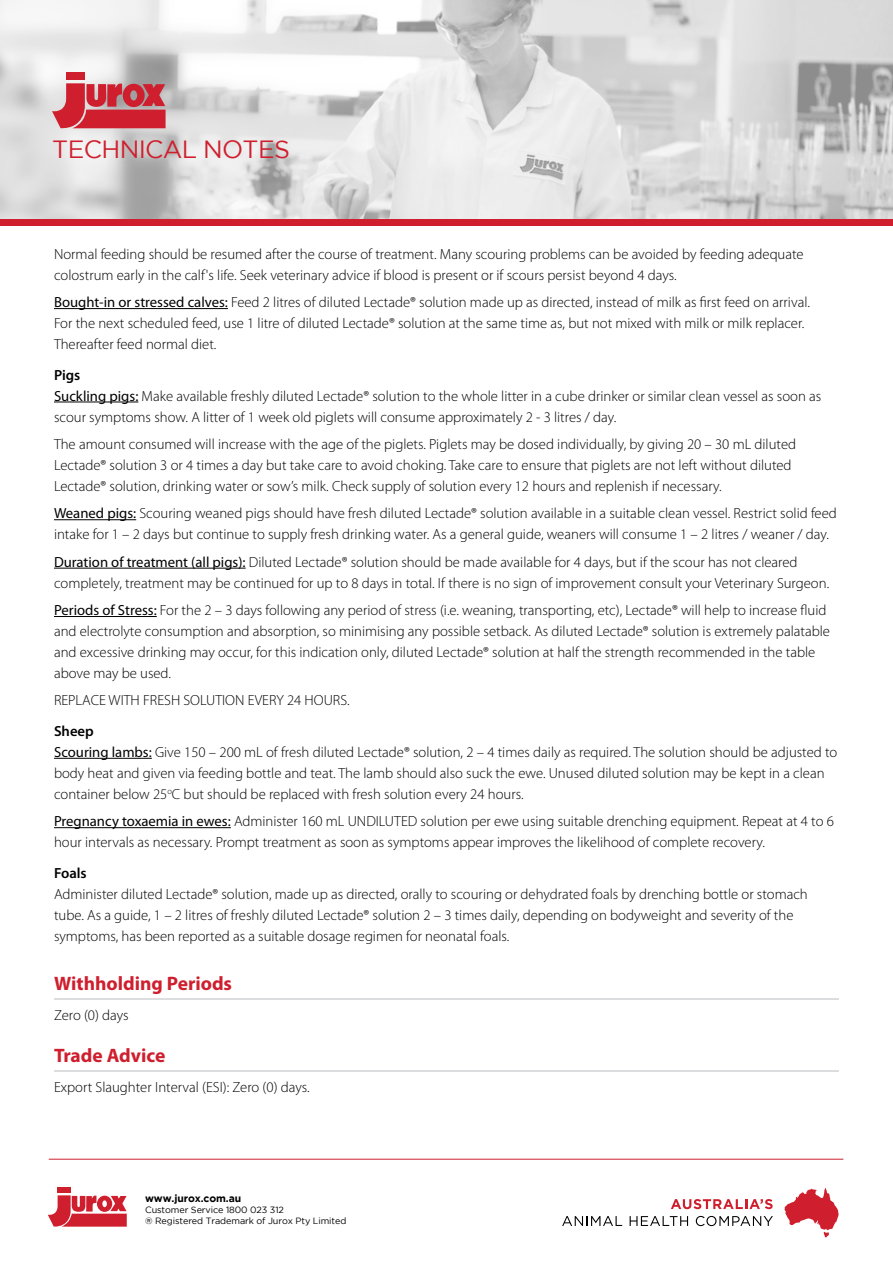
<style>
.page{position:relative;width:893px;height:1263px;background:#fff}
.page>*{position:absolute;margin:0;border:0;box-sizing:border-box;transform-origin:0 0}
.t1{font:24.9px "Gotham";letter-spacing:-.025em;color:#cf1f2e}
.t2{font:700 19.5px "Myriad Pro";color:#cf1f2e}
.Body{font:300 14.7px/21px "Myriad Pro";color:#000}
.Sub_Heading{font:600 14.7px "Myriad Pro";color:#000}
.t3{font:700 10.35px "Gotham";letter-spacing:-.01em;color:#000}
.t4{font:9px/10.8px "Gotham";letter-spacing:-.01em;color:#000}
.s1{font-weight:400}
</style>
<div class="page">
<svg style="left:671px;top:1199px;width:102px;height:10px"></svg>
<svg style="left:562px;top:1216px;width:60px;height:10px"></svg>
<svg style="left:630px;top:1216px;width:58px;height:10px"></svg>
<svg style="left:696px;top:1216px;width:77px;height:10px"></svg>
<svg style="left:784px;top:1188px;width:55px;height:49px"></svg>
<div style="left:58px;top:1188px;width:13px;height:5px;background:#cf1f2e"></div>
<svg style="left:48px;top:1195px;width:79px;height:32px"></svg>
<hr style="left:49px;top:1159px;width:794px;height:1px;background:#cf1f2e">
<img style="left:0;top:0;width:893px;height:219px">
<div style="left:66px;top:72px;width:19px;height:8px;background:#cf1f2e"></div>
<svg style="left:52px;top:83px;width:114px;height:46px;background:#ce4e59"></svg>
<div style="left:0;top:219px;width:893px;height:6px;background:#cf1f2e"></div>
<hr style="left:54px;top:308px;width:174px;height:1px;background:#000">
<hr style="left:54px;top:402px;width:84px;height:1px;background:#000">
<hr style="left:54px;top:519px;width:82px;height:1px;background:#000">
<hr style="left:54px;top:568px;width:192px;height:1px;background:#000">
<hr style="left:54px;top:616px;width:103px;height:1px;background:#000">
<hr style="left:54px;top:758px;width:98px;height:1px;background:#000">
<hr style="left:54px;top:827px;width:177px;height:1px;background:#000">
<hr style="left:54px;top:999px;width:785px;height:1px;background:#bbbdc0">
<hr style="left:54px;top:1071px;width:785px;height:1px;background:#bbbdc0">
<h1 class="t1" style="left:52px;top:136px;width:239px">TECHNICAL NOTES</h1>
<p class="Body" style="left:54px;top:244px;width:751px">Normal feeding should be resumed after the course of treatment. Many scouring problems can be avoided by feeding adequate colostrum early in the calf's life. Seek veterinary advice if blood is present or if scours persist beyond 4 days.</p>
<p class="Body" style="left:54px;top:292px;width:757px"><span class="s1">Bought-in or stressed calves:</span> Feed 2 litres of diluted Lectade® solution made up as directed, instead of milk as first feed on arrival.<br>For the next scheduled feed, use 1 litre of diluted Lectade® solution at the same time as, but not mixed with milk or milk replacer.<br>Thereafter feed normal diet.</p>
<p class="Sub_Heading" style="left:54px;top:366px;width:28px">Pigs</p>
<p class="Body" style="left:54px;top:385px;width:769px"><span class="s1">Suckling pigs:</span> Make available freshly diluted Lectade® solution to the whole litter in a cube drinker or similar clean vessel as soon as scour symptoms show. A litter of 1 week old piglets will consume approximately 2 - 3 litres / day.</p>
<p class="Body" style="left:54px;top:434px;width:744px">The amount consumed will increase with the age of the piglets. Piglets may be dosed individually, by giving 20 – 30 mL diluted<br>Lectade® solution 3 or 4 times a day but take care to avoid choking. Take care to ensure that piglets are not left without diluted<br>Lectade® solution, drinking water or sow’s milk. Check supply of solution every 12 hours and replenish if necessary.</p>
<p class="Body" style="left:54px;top:503px;width:784px"><span class="s1">Weaned pigs:</span> Scouring weaned pigs should have fresh diluted Lectade® solution available in a suitable clean vessel. Restrict solid feed intake for 1 – 2 days but continue to supply fresh drinking water. As a general guide, weaners will consume 1 – 2 litres / weaner / day.</p>
<p class="Body" style="left:54px;top:551px;width:777px"><span class="s1">Duration of treatment (all pigs):</span> Diluted Lectade® solution should be made available for 4 days, but if the scour has not cleared completely, treatment may be continued for up to 8 days in total. If there is no sign of improvement consult your Veterinary Surgeon.</p>
<p class="Body" style="left:54px;top:600px;width:777px"><span class="s1">Periods of Stress:</span> For the 2 – 3 days following any period of stress (i.e. weaning, transporting, etc), Lectade® will help to increase fluid and electrolyte consumption and absorption, so minimising any possible setback. As diluted Lectade® solution is extremely palatable and excessive drinking may occur, for this indication only, diluted Lectade® solution at half the strength recommended in the table above may be used.</p>
<p class="Body" style="left:54px;top:690px;width:297px">REPLACE WITH FRESH SOLUTION EVERY 24 HOURS.</p>
<p class="Sub_Heading" style="left:54px;top:723px;width:41px">Sheep</p>
<p class="Body" style="left:54px;top:742px;width:785px"><span class="s1">Scouring lambs:</span> Give 150 – 200 mL of fresh diluted Lectade® solution, 2 – 4 times daily as required. The solution should be adjusted to body heat and given via feeding bottle and teat. The lamb should also suck the ewe. Unused diluted solution may be kept in a clean container below 25<sup>o</sup>C but should be replaced with fresh solution every 24 hours.</p>
<p class="Body" style="left:54px;top:811px;width:781px"><span class="s1">Pregnancy toxaemia in ewes:</span> Administer 160 mL UNDILUTED solution per ewe using suitable drenching equipment. Repeat at 4 to 6 hour intervals as necessary. Prompt treatment as soon as symptoms appear improves the likelihood of complete recovery.</p>
<p class="Sub_Heading" style="left:54px;top:864px;width:34px">Foals</p>
<p class="Body" style="left:54px;top:883px;width:755px">Administer diluted Lectade® solution, made up as directed, orally to scouring or dehydrated foals by drenching bottle or stomach tube. As a guide, 1 – 2 litres of freshly diluted Lectade® solution 2 – 3 times daily, depending on bodyweight and severity of the symptoms, has been reported as a suitable dosage regimen for neonatal foals.</p>
<p class="t2" style="left:54px;top:973px;width:180px">Withholding Periods</p>
<p class="Body" style="left:54px;top:1004px;width:76px">Zero (0) days</p>
<p class="t2" style="left:54px;top:1045px;width:113px">Trade Advice</p>
<p class="Body" style="left:54px;top:1076px;width:257px">Export Slaughter Interval (ESI): Zero (0) days.</p>
<p class="t3" style="left:145px;top:1192px;width:98px">www.jurox.com.au</p>
<p class="t4" style="left:145px;top:1204px;width:203px">Customer Service 1800 023 312<br>® Registered Trademark of Jurox Pty Limited</p>
</div>
